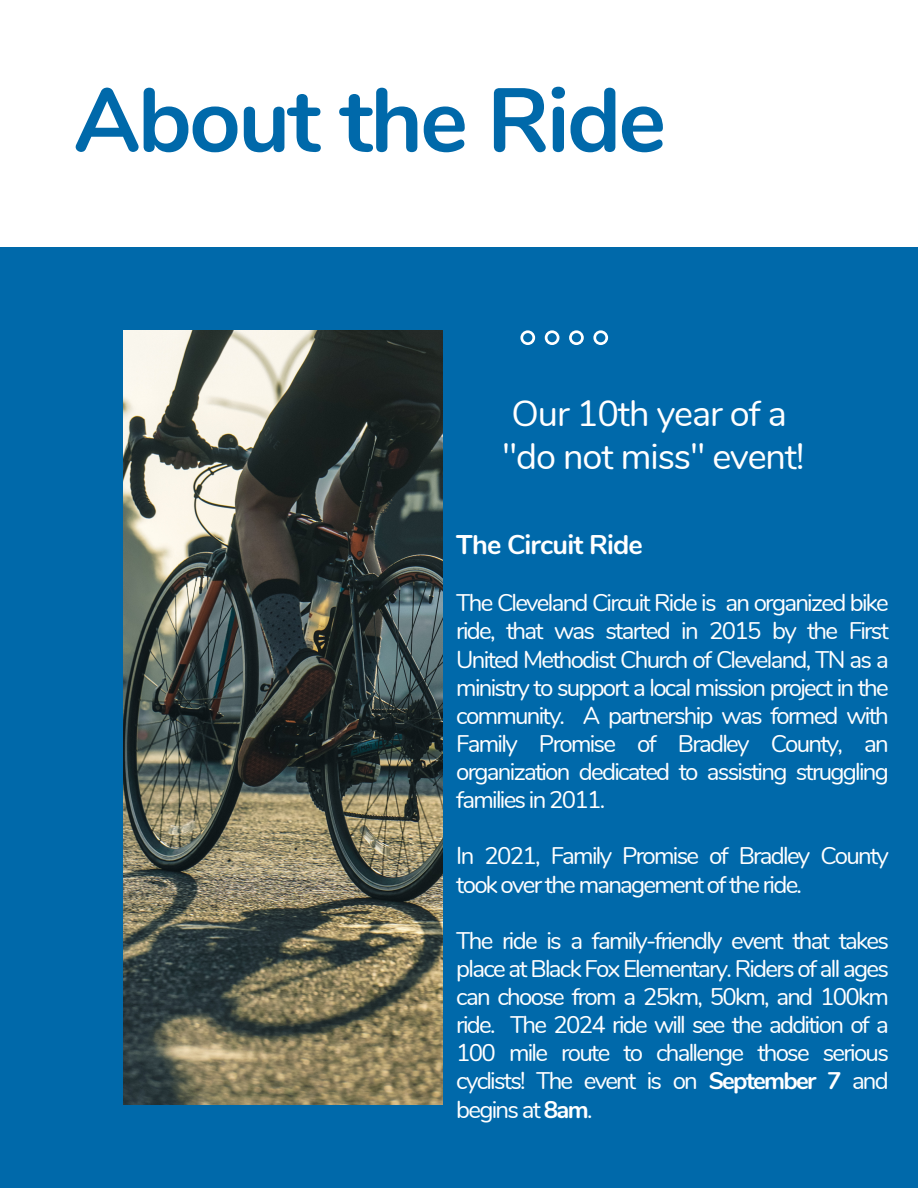
<style>
.page{position:relative;width:918px;height:1188px;background:#fff}
.page>*{position:absolute;margin:0;border:0;box-sizing:border-box;transform-origin:0 0}
.t1{font:700 90px "Nunito";letter-spacing:-.03em;color:#0069aa}
.t2{font:36px "Nunito";letter-spacing:-.03em;color:#fff}
.t3{font:700 27px "Nunito";letter-spacing:-.03em;color:#fff}
.t4{font:24px/28.2px "Nunito";letter-spacing:-.07em;color:#fff;text-align:justify}
.s1{font-weight:700}
</style>
<div class="page">
<div style="left:0;top:247px;width:918px;height:941px;background:#0069aa"></div>
<img style="left:123px;top:330px;width:319px;height:774px">
<svg style="left:520px;top:330px;width:88px;height:15px"></svg>
<p class="t1" style="left:74px;top:61px;width:594px">About the Ride</p>
<p class="t2" style="left:512px;top:390px;width:277px">Our 10th year of a</p>
<p class="t2" style="left:502px;top:432px;width:304px">"do not miss" event!</p>
<p class="t3" style="left:456px;top:526px;width:188px">The Circuit Ride</p>
<p class="t4" style="left:456px;top:589px;width:434px">The Cleveland Circuit Ride is an organized bike ride, that was started in 2015 by the First United Methodist Church of Cleveland, TN as a ministry to support a local mission project in the community. A partnership was formed with Family Promise of Bradley County, an organization dedicated to assisting struggling families in 2011.</p>
<p class="t4" style="left:456px;top:842px;width:434px">In 2021, Family Promise of Bradley County took over the management of the ride.</p>
<p class="t4" style="left:456px;top:927px;width:434px">The ride is a family-friendly event that takes place at Black Fox Elementary. Riders of all ages can choose from a 25km, 50km, and 100km ride. The 2024 ride will see the addition of a 100 mile route to challenge those serious cyclists! The event is on <span class="s1">September 7</span> and begins at <span class="s1">8am</span>.</p>
</div>
